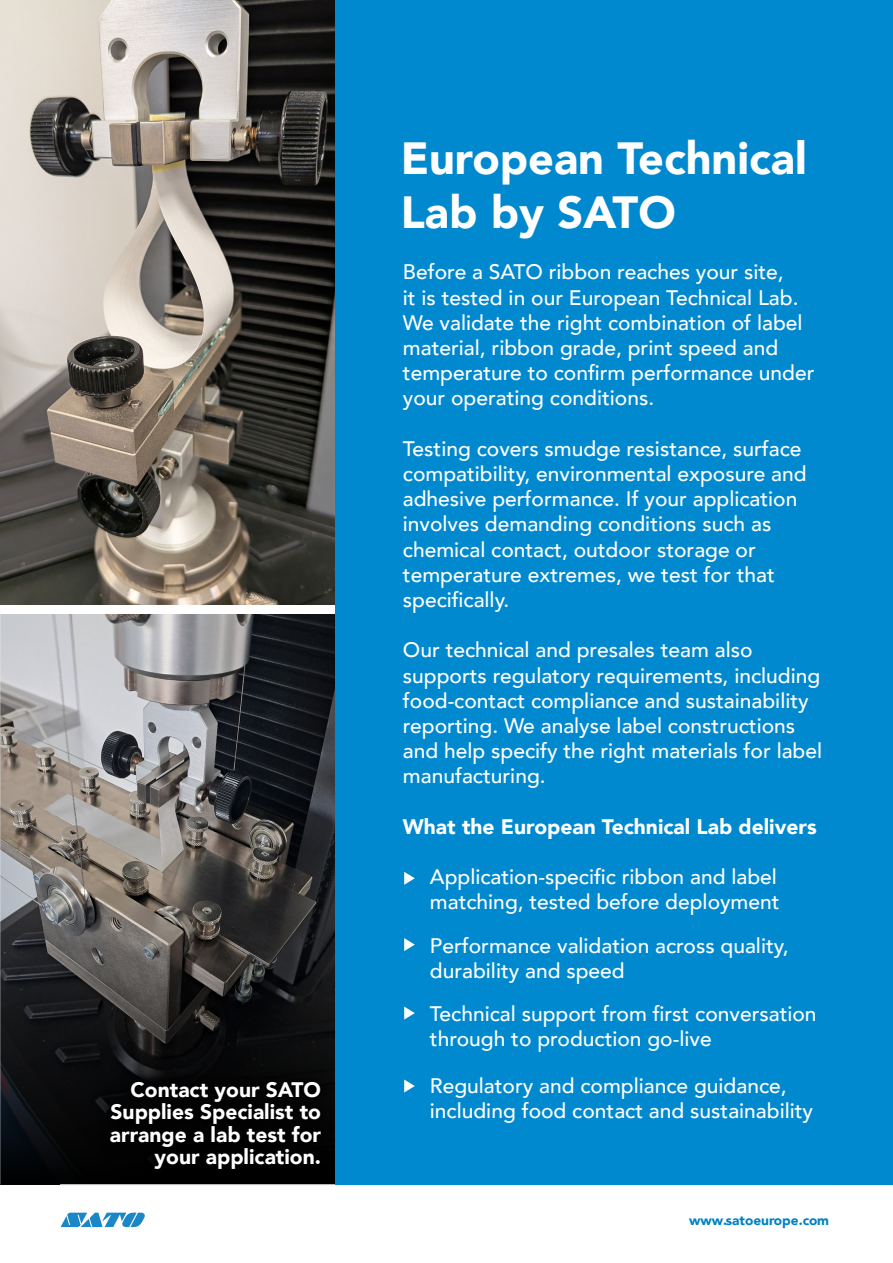
<style>
.page{position:relative;width:893px;height:1263px;background:#fff}
.page>*{position:absolute;margin:0;border:0;box-sizing:border-box;transform-origin:0 0}
.t1{font:900 45px/54px "Avenir";color:#fff}
.t2{font:500 21px/25.2px "Avenir";color:#fff}
.t3{font:900 21px/22.5px "Avenir";color:#fff;text-align:right}
.t4{font:900 13.5px "Avenir";color:#0082c4}
</style>
<div class="page">
<img style="left:0;top:614px;width:336px;height:262px">
<svg style="left:0;top:876px;width:336px;height:308px;background:#2e2e2e"></svg>
<svg style="left:61px;top:1212px;width:84px;height:15px"></svg>
<hr style="left:60px;top:1184px;width:773px;height:1px;background:#e5e6e7">
<div style="left:99px;top:1070px;width:233px;height:110px;background:#000"></div>
<img style="left:0;top:0;width:336px;height:604px">
<div style="left:336px;top:0;width:557px;height:1184px;background:#0089cf"></div>
<svg style="left:404px;top:872px;width:11px;height:13px"></svg>
<svg style="left:404px;top:938px;width:11px;height:13px"></svg>
<svg style="left:404px;top:1006px;width:11px;height:13px"></svg>
<svg style="left:404px;top:1079px;width:11px;height:13px"></svg>
<p class="t3" style="left:110px;top:1078px;width:213px">Contact your SATO<br>Supplies Specialist to arrange a lab test for your application.</p>
<h1 class="t1" style="left:401px;top:130px;width:407px">European Technical<br>Lab by SATO</h1>
<p class="t2" style="left:403px;top:258px;width:413px">Before a SATO ribbon reaches your site,<br>it is tested in our European Technical Lab.<br>We validate the right combination of label material, ribbon grade, print speed and temperature to confirm performance under your operating conditions.</p>
<p class="t2" style="left:403px;top:435px;width:405px">Testing covers smudge resistance, surface compatibility, environmental exposure and adhesive performance. If your application involves demanding conditions such as chemical contact, outdoor storage or temperature extremes, we test for that specifically.</p>
<p class="t2" style="left:403px;top:636px;width:421px">Our technical and presales team also supports regulatory requirements, including food-contact compliance and sustainability reporting. We analyse label constructions and help specify the right materials for label manufacturing.</p>
<p class="t3" style="left:403px;top:815px;width:415px">What the European Technical Lab delivers</p>
<p class="t2" style="left:403px;top:863px;width:378px;text-align:right">• Application-specific ribbon and label matching, tested before deployment</p>
<p class="t2" style="left:430px;top:931px;width:360px;text-indent:-27px">• Performance validation across quality, durability and speed</p>
<p class="t2" style="left:430px;top:1000px;width:388px;text-indent:-27px">• Technical support from first conversation through to production go-live</p>
<p class="t2" style="left:430px;top:1072px;width:385px;text-indent:-27px">• Regulatory and compliance guidance, including food contact and sustainability</p>
<p class="t4" style="left:689px;top:1209px;width:141px">www.satoeurope.com</p>
</div>
